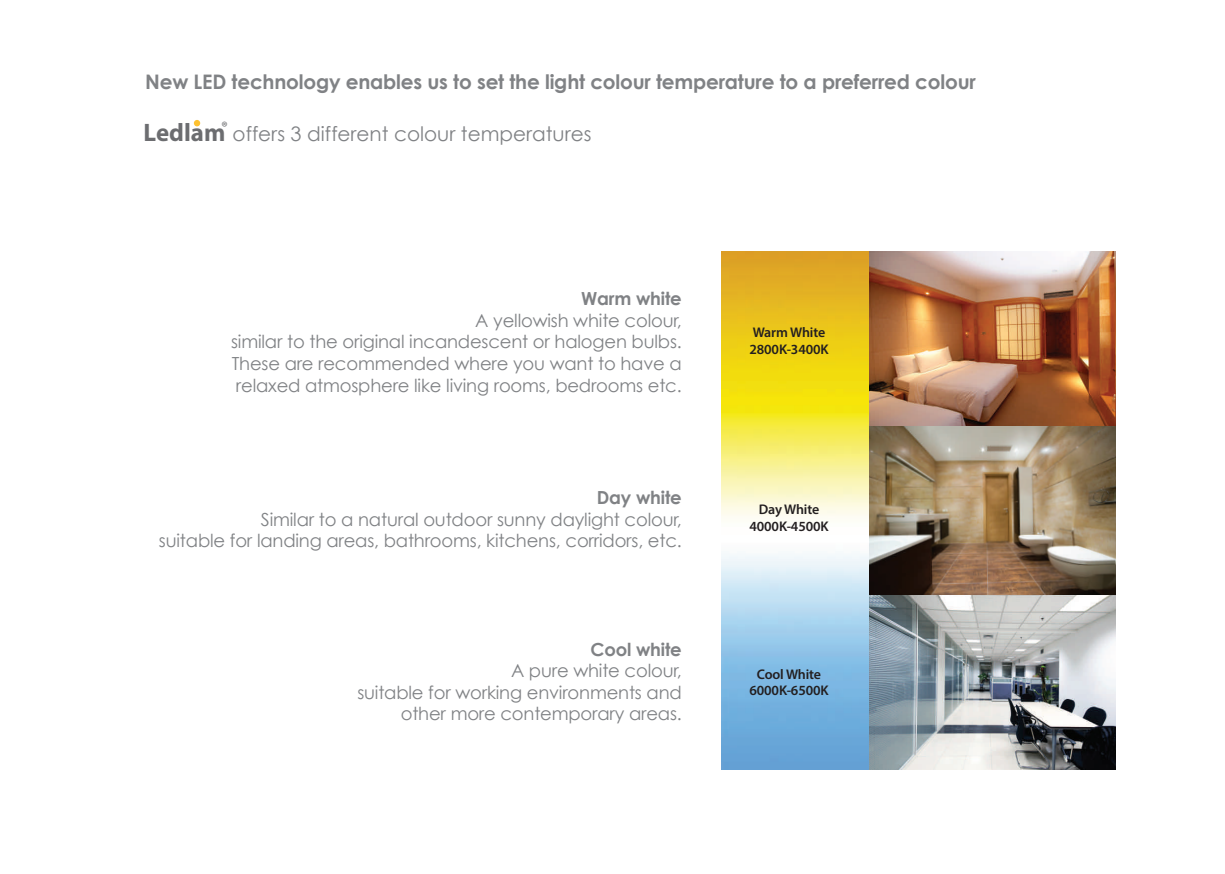
<style>
.page{position:relative;width:1225px;height:874px;background:#fff}
.page>*{position:absolute;margin:0;border:0;box-sizing:border-box;transform-origin:0 0}
.t1{font:700 25.4px "Myriad Pro";color:#6c6d70}
.t2{font:700 20px "Century Gothic";letter-spacing:-.01em;color:#808285}
.t3{font:20px "Century Gothic";color:#808285}
.t4{font:18px/21.6px "Century Gothic";letter-spacing:-.01em;color:#808285;text-align:right}
.t5{font:700 18px "Century Gothic";letter-spacing:-.01em;color:#808285}
.t6{font:600 14px/16.8px "Myriad Pro";letter-spacing:-.01em;color:#231f20;text-align:center}
</style>
<div class="page">
<svg style="left:194px;top:120px;width:6px;height:6px"></svg>
<img style="left:721px;top:251px;width:394px;height:517px">
<p class="t2" style="left:145px;top:69px;width:832px">New LED technology enables us to set the light colour temperature to a preferred colour</p>
<h1 class="t1" style="left:143px;top:116px;width:86px">Ledlam<sup>®</sup></h1>
<p class="t3" style="left:233px;top:121px;width:360px">offers 3 different colour temperatures</p>
<p class="t5" style="left:581px;top:287px;width:102px">Warm white</p>
<p class="t4" style="left:231px;top:309px;width:452px;text-align:justify;text-indent:244px">A yellowish white colour, similar to the original incandescent or halogen bulbs.<br>These are recommended where you want to have a relaxed atmosphere like living rooms, bedrooms etc.</p>
<p class="t5" style="left:597px;top:485px;width:86px">Day white</p>
<p class="t4" style="left:159px;top:507px;width:524px">Similar to a natural outdoor sunny daylight colour,<br>suitable for landing areas, bathrooms, kitchens, corridors, etc.</p>
<p class="t5" style="left:590px;top:637px;width:93px">Cool white</p>
<p class="t4" style="left:357px;top:659px;width:326px">A pure white colour,<br>suitable for working environments and other more contemporary areas.</p>
<p class="t6" style="left:749px;top:323px;width:81px;text-align:left">Warm White<br>2800K-3400K</p>
<p class="t6" style="left:749px;top:500px;width:81px">Day White<br>4000K-4500K</p>
<p class="t6" style="left:749px;top:664px;width:81px">Cool White<br>6000K-6500K</p>
</div>
